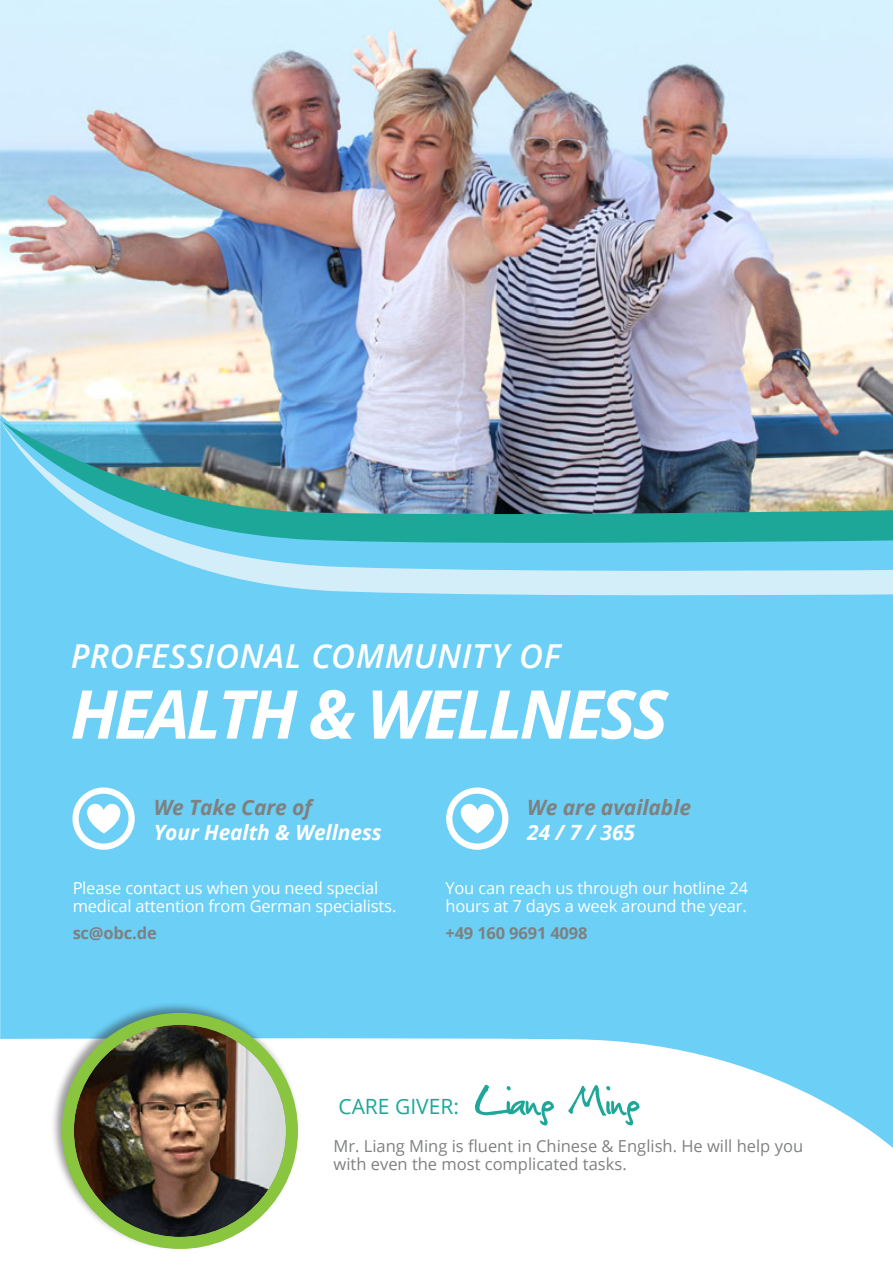
<style>
.page{position:relative;width:893px;height:1263px;background:#fff}
.page>*{position:absolute;margin:0;border:0;box-sizing:border-box;transform-origin:0 0}
.t1{font:italic 700 67.35px "Open Sans";letter-spacing:-.05em;color:#fff}
.t2{font:54px "Christopherhand";color:#1da798}
.t3{font:italic 600 33px "Open Sans";letter-spacing:.02em;color:#fff}
.t4{font:italic 700 21px "Open Sans";letter-spacing:-.005em;color:#fff}
.t5{font:italic 700 21px "Open Sans";letter-spacing:-.005em;color:#7f8080}
.t6{font:21px "Open Sans";color:#1da798}
.t7{font:16.5px/18px "Open Sans";letter-spacing:-.01em;color:#fff}
.t8{font:16.5px/18px "Open Sans";color:#7f8080}
.t9{font:700 16.5px "Open Sans";letter-spacing:-.01em;color:#7f8080}
</style>
<div class="page">
<svg style="left:1px;top:598px;width:892px;height:550px;background:#7ed5f7"></svg>
<div style="left:51px;top:1001px;width:250px;height:250px;background:#231f20;opacity:.45"></div>
<img style="left:74px;top:1025px;width:212px;height:212px;border-radius:106px">
<div style="left:62px;top:1013px;width:236px;height:236px;border:12px solid #89c53f;border-radius:50%"></div>
<img style="left:1px;top:0;width:892px;height:419px">
<svg style="left:1px;top:573px;width:892px;height:25px;background:#a9e1f7"></svg>
<svg style="left:1px;top:546px;width:892px;height:27px;background:#7dd4f6"></svg>
<img style="left:1px;top:419px;width:892px;height:127px">
<svg style="left:446px;top:787px;width:62px;height:63px"></svg>
<svg style="left:72px;top:787px;width:63px;height:63px"></svg>
<svg style="left:0;top:0;width:1px;height:1039px"></svg>
<h3 class="t3" style="left:70px;top:633px;width:491px">PROFESSIONAL COMMUNITY OF</h3>
<h1 class="t1" style="left:70px;top:667px;width:599px">HEALTH &amp; WELLNESS</h1>
<p class="t5" style="left:153px;top:793px;width:160px">We Take Care of</p>
<p class="t4" style="left:153px;top:818px;width:230px">Your Health &amp; Wellness</p>
<p class="t7" style="left:73px;top:879px;width:325px">Please contact us when you need special medical attention from German specialists.</p>
<p class="t9" style="left:73px;top:921px;width:86px">sc@obc.de</p>
<p class="t5" style="left:527px;top:793px;width:165px">We are available</p>
<p class="t4" style="left:527px;top:818px;width:109px">24 / 7 / 365</p>
<p class="t7" style="left:445px;top:879px;width:304px">You can reach us through our hotline 24 hours at 7 days a week around the year.</p>
<p class="t9" style="left:445px;top:921px;width:144px">+49 160 9691 4098</p>
<p class="t6" style="left:338px;top:1092px;width:122px">CARE GIVER:</p>
<p class="t2" style="left:475px;top:1078px;width:167px">Liang Ming</p>
<p class="t8" style="left:334px;top:1137px;width:471px">Mr. Liang Ming is fluent in Chinese &amp; English. He will help you with even the most complicated tasks.</p>
</div>
